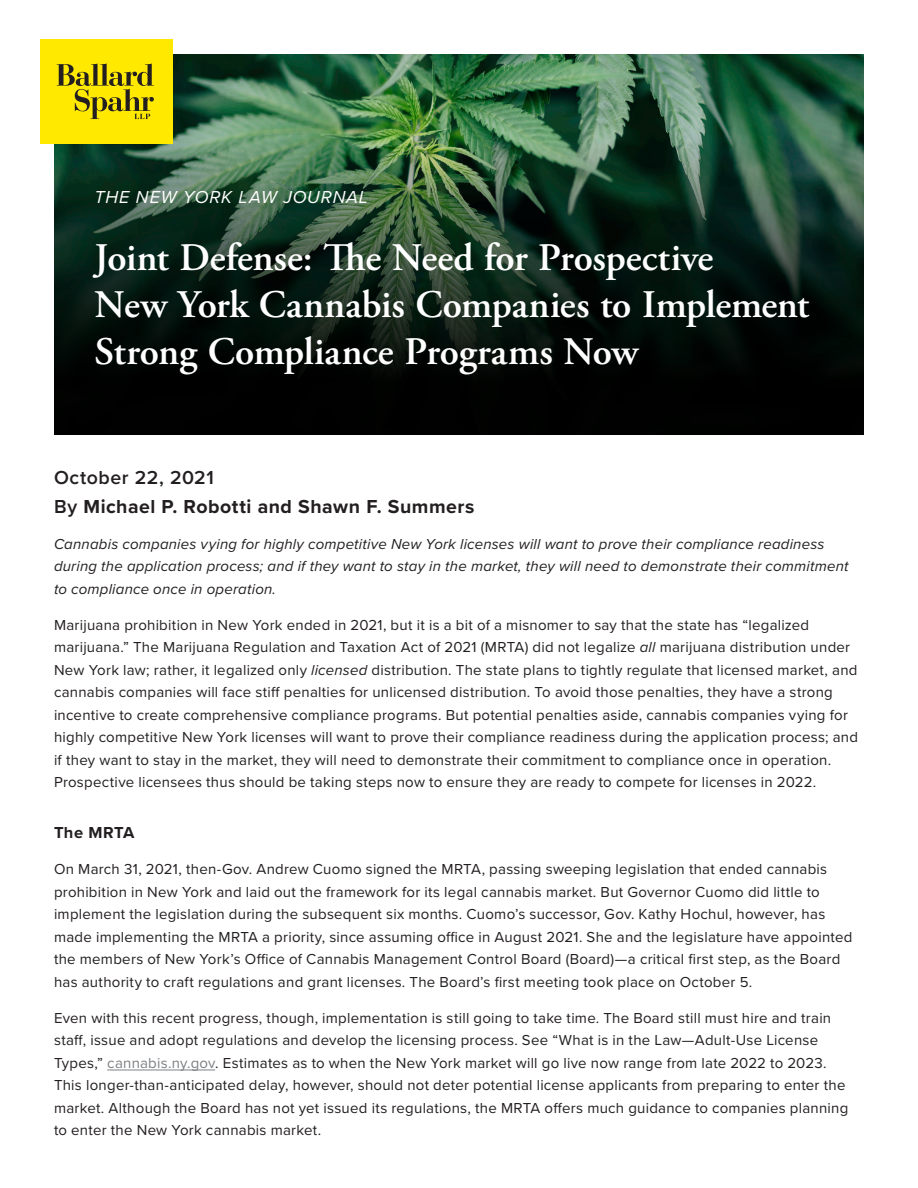
<style>
.page{position:relative;width:918px;height:1188px;background:#fff}
.page>*{position:absolute;margin:0;border:0;box-sizing:border-box;transform-origin:0 0}
.t1{font:600 39px/46.8px "Adobe Garamond Pro";letter-spacing:-.005em;color:#fff}
.DATE{font:700 19.5px "Proxima Nova";letter-spacing:.025em;color:#231f20}
.DATE-2{font:600 19.5px "Proxima Nova";letter-spacing:.03em;color:#231f20}
.PUBLICATION{font:italic 18px "Proxima Nova";letter-spacing:.05em;color:#fff}
.HEADING_1{font:700 16.5px "Proxima Nova";letter-spacing:.03em;color:#231f20}
.BODY_COPY{font:15px/22.5px "Proxima Nova";letter-spacing:.015em;color:#231f20}
.BODY_COPY-2{font:italic 15px/22.5px "Proxima Nova";letter-spacing:.015em;color:#231f20}
.s1{font-weight:600}
.s2{font-style:italic}
.s3{color:#7e8083}
</style>
<div class="page">
<img style="left:173px;top:54px;width:691px;height:28px">
<img style="left:54px;top:82px;width:810px;height:353px">
<hr style="left:107px;top:1070px;width:108px;height:1px;background:#7e8083">
<div style="left:40px;top:40px;width:133px;height:104px;background:#ffe901"></div>
<svg style="left:57px;top:63px;width:97px;height:56px"></svg>
<p class="PUBLICATION" style="left:94px;top:184px;width:275px">THE NEW YORK LAW JOURNAL</p>
<p class="t1" style="left:94px;top:235px;width:717px">Joint Defense: The Need for Prospective<br>New York Cannabis Companies to Implement<br>Strong Compliance Programs Now</p>
<p class="DATE-2" style="left:54px;top:463px;width:161px">October 22, 2021</p>
<p class="DATE" style="left:54px;top:492px;width:422px"><span class="s1">By</span> Michael P. Robotti and Shawn F. Summers</p>
<p class="BODY_COPY-2" style="left:54px;top:532px;width:796px">Cannabis companies vying for highly competitive New York licenses will want to prove their compliance readiness during the application process; and if they want to stay in the market, they will need to demonstrate their commitment to compliance once in operation.</p>
<p class="BODY_COPY" style="left:54px;top:613px;width:806px">Marijuana prohibition in New York ended in 2021, but it is a bit of a misnomer to say that the state has “legalized marijuana.” The Marijuana Regulation and Taxation Act of 2021 (MRTA) did not legalize <span class="s2">all</span> marijuana distribution under New York law; rather, it legalized only <span class="s2">licensed</span> distribution. The state plans to tightly regulate that licensed market, and cannabis companies will face stiff penalties for unlicensed distribution. To avoid those penalties, they have a strong incentive to create comprehensive compliance programs. But potential penalties aside, cannabis companies vying for highly competitive New York licenses will want to prove their compliance readiness during the application process; and if they want to stay in the market, they will need to demonstrate their commitment to compliance once in operation.<br>Prospective licensees thus should be taking steps now to ensure they are ready to compete for licenses in 2022.</p>
<p class="HEADING_1" style="left:54px;top:820px;width:82px">The MRTA</p>
<p class="BODY_COPY" style="left:54px;top:857px;width:800px">On March 31, 2021, then-Gov. Andrew Cuomo signed the MRTA, passing sweeping legislation that ended cannabis prohibition in New York and laid out the framework for its legal cannabis market. But Governor Cuomo did little to implement the legislation during the subsequent six months. Cuomo’s successor, Gov. Kathy Hochul, however, has made implementing the MRTA a priority, since assuming office in August 2021. She and the legislature have appointed the members of New York’s Office of Cannabis Management Control Board (Board)—a critical first step, as the Board has authority to craft regulations and grant licenses. The Board’s first meeting took place on October 5.</p>
<p class="BODY_COPY" style="left:54px;top:1006px;width:796px">Even with this recent progress, though, implementation is still going to take time. The Board still must hire and train staff, issue and adopt regulations and develop the licensing process. See “What is in the Law—Adult-Use License Types,” <span class="s3">cannabis.ny.gov</span>. Estimates as to when the New York market will go live now range from late 2022 to 2023.<br>This longer-than-anticipated delay, however, should not deter potential license applicants from preparing to enter the market. Although the Board has not yet issued its regulations, the MRTA offers much guidance to companies planning to enter the New York cannabis market.</p>
</div>
